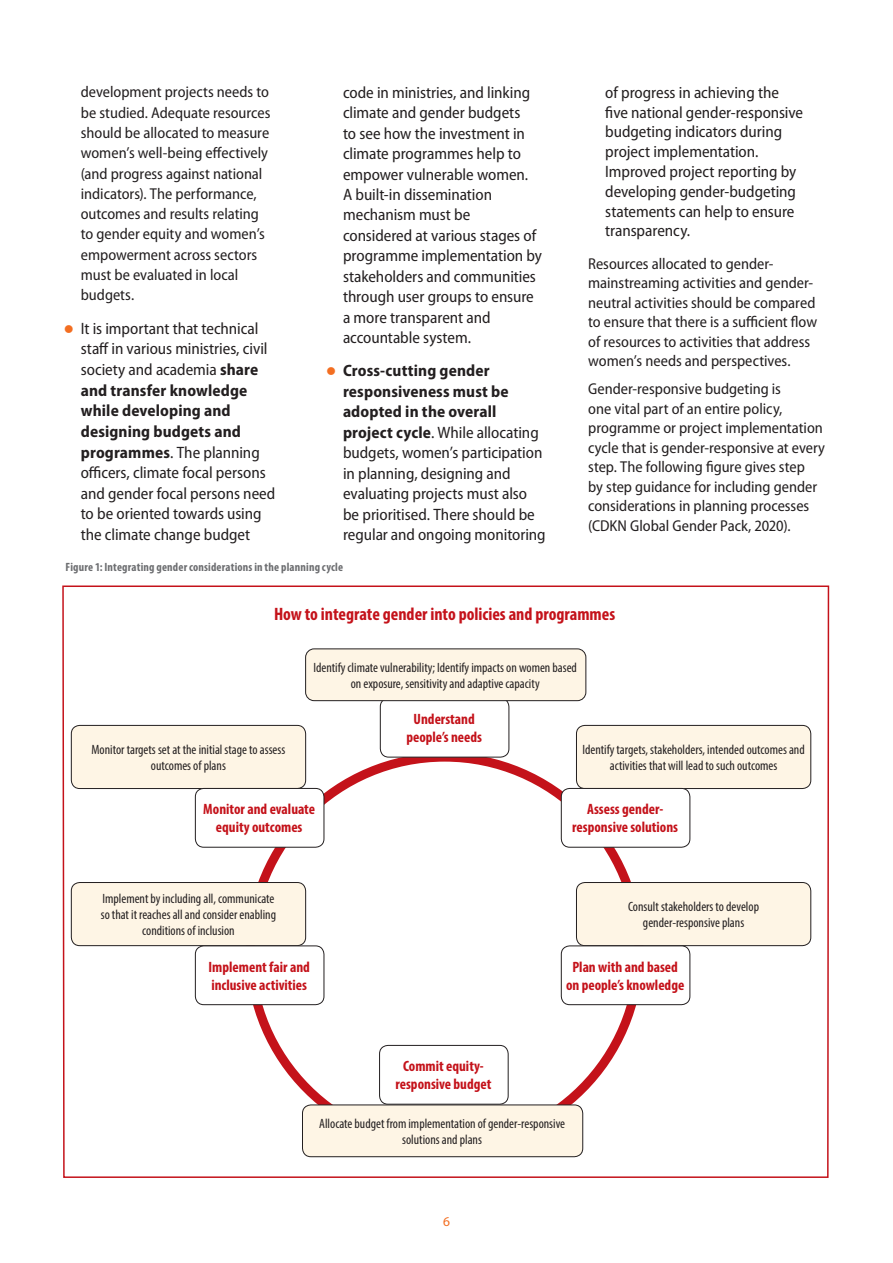
<style>
.page{position:relative;width:893px;height:1263px;background:#fff}
.page>*{position:absolute;margin:0;border:0;box-sizing:border-box;transform-origin:0 0}
.t1{font:700 condensed 18px "Myriad Pro";color:#c4121a}
.t2{font:semi-condensed 16.5px/20.4px "Myriad Pro";letter-spacing:-.005em;color:#231f20}
.t3{font:semi-condensed 15.75px/19.5px "Myriad Pro";color:#231f20}
.t4{font:700 condensed 15px/18px "Myriad Pro";color:#c4121a;text-align:center}
.t5{font:condensed 13.5px/16.2px "Myriad Pro";color:#231f20;text-align:center}
.t6{font:13.5px "Myriad Pro";color:#f36e21}
.t7{font:700 condensed 12px "Myriad Pro";letter-spacing:.015em;color:#6c6d70}
.s1{color:#f36e21}
.s2{font-weight:700}
</style>
<div class="page">
<svg style="left:62px;top:585px;width:768px;height:593px"></svg>
<p class="t3" style="left:81px;top:82px;width:191px;line-height:20.2px">development projects needs to be studied. Adequate resources should be allocated to measure women’s well-being effectively (and progress against national indicators). The performance, outcomes and results relating to gender equity and women’s empowerment across sectors must be evaluated in local budgets.</p>
<p class="t2" style="left:81px;top:318px;width:196px;text-indent:-17px"><span class="s1">●</span> It is important that technical staff in various ministries, civil society and academia <span class="s2">share and transfer knowledge while developing and designing budgets and programmes</span>. The planning officers, climate focal persons and gender focal persons need to be oriented towards using the climate change budget</p>
<p class="t2" style="left:343px;top:82px;width:201px">code in ministries, and linking climate and gender budgets<br>to see how the investment in climate programmes help to empower vulnerable women.<br>A built-in dissemination mechanism must be considered at various stages of programme implementation by stakeholders and communities through user groups to ensure a more transparent and accountable system.</p>
<p class="t2" style="left:343px;top:361px;width:204px;text-indent:-17px"><span class="s1">●</span> <span class="s2">Cross-cutting gender responsiveness must be adopted in the overall project cycle</span>. While allocating budgets, women’s participation in planning, designing and evaluating projects must also be prioritised. There should be regular and ongoing monitoring</p>
<p class="t7" style="left:66px;top:560px;width:279px">Figure 1: Integrating gender considerations in the planning cycle</p>
<p class="t2" style="left:605px;top:83px;width:199px;line-height:19.8px">of progress in achieving the five national gender-responsive budgeting indicators during project implementation.<br>Improved project reporting by developing gender-budgeting statements can help to ensure transparency.</p>
<p class="t3" style="left:588px;top:254px;width:230px">Resources allocated to gender&shy;mainstreaming activities and gender&shy;neutral activities should be compared to ensure that there is a sufficient flow of resources to activities that address women’s needs and perspectives.</p>
<p class="t3" style="left:588px;top:379px;width:238px">Gender-responsive budgeting is<br>one vital part of an entire policy, programme or project implementation cycle that is gender-responsive at every step. The following figure gives step<br>by step guidance for including gender considerations in planning processes (CDKN Global Gender Pack, 2020).</p>
<p class="t1" style="left:274px;top:603px;width:343px">How to integrate gender into policies and programmes</p>
<p class="t5" style="left:92px;top:741px;width:195px">Monitor targets set at the initial stage to assess outcomes of plans</p>
<p class="t5" style="left:313px;top:659px;width:265px">Identify climate vulnerability; Identify impacts on women based on exposure, sensitivity and adaptive capacity</p>
<p class="t4" style="left:406px;top:710px;width:77px">Understand people’s needs</p>
<p class="t5" style="left:582px;top:741px;width:224px">Identify targets, stakeholders, intended outcomes and activities that will lead to such outcomes</p>
<p class="t4" style="left:203px;top:800px;width:113px">Monitor and evaluate equity outcomes</p>
<p class="t5" style="left:101px;top:890px;width:177px">Implement by including all, communicate so that it reaches all and consider enabling conditions of inclusion</p>
<p class="t4" style="left:209px;top:957px;width:103px;text-align:left">Implement fair and inclusive activities</p>
<p class="t4" style="left:395px;top:1057px;width:97px">Commit equity&shy;responsive budget</p>
<p class="t4" style="left:572px;top:800px;width:107px">Assess gender&shy;responsive solutions</p>
<p class="t5" style="left:628px;top:898px;width:132px">Consult stakeholders to develop gender-responsive plans</p>
<p class="t4" style="left:566px;top:957px;width:120px">Plan with and based on people’s knowledge</p>
<p class="t5" style="left:319px;top:1115px;width:247px">Allocate budget from implementation of gender-responsive solutions and plans</p>
<p class="t6" style="left:443px;top:1213px;width:8px">6</p>
</div>
